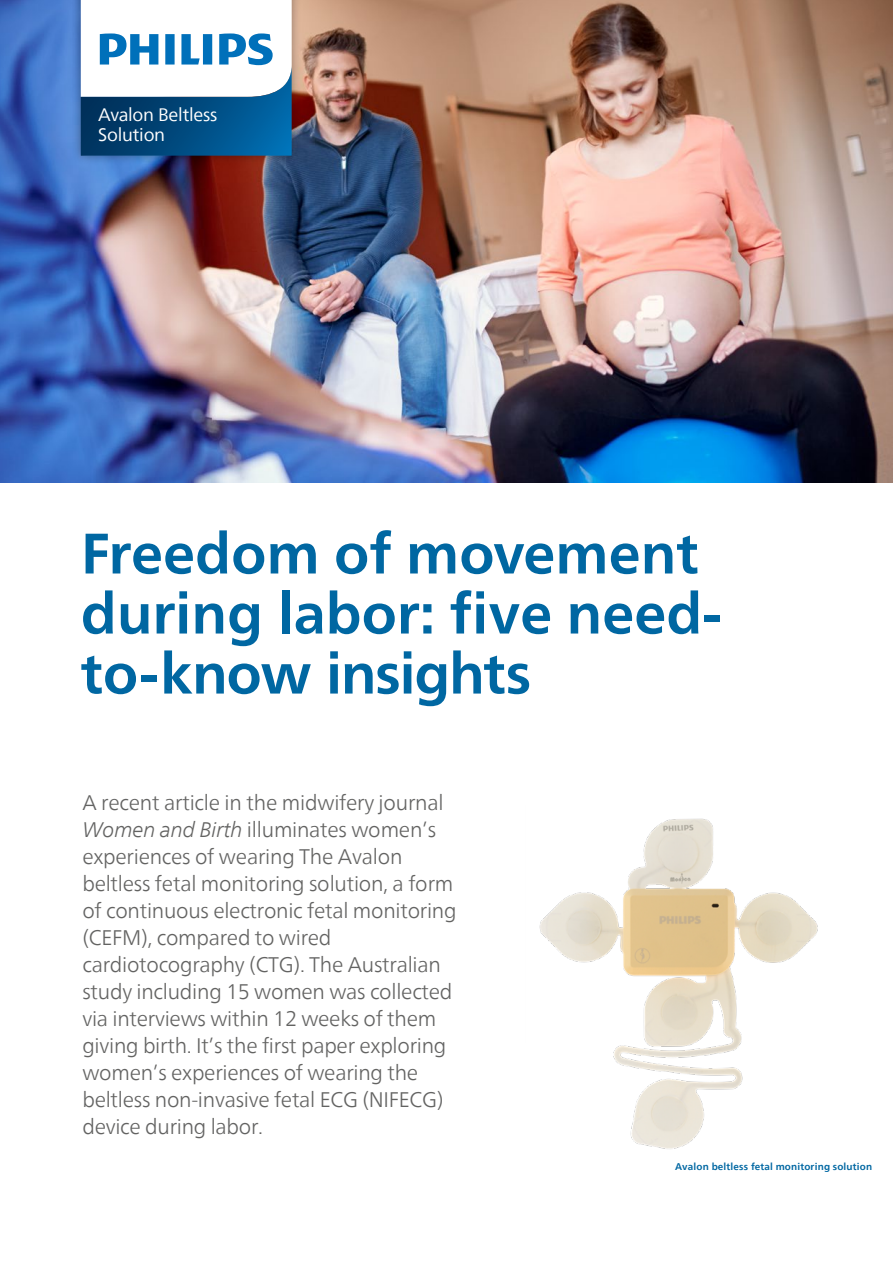
<style>
.page{position:relative;width:893px;height:1263px;background:#fff}
.page>*{position:absolute;margin:0;border:0;box-sizing:border-box;transform-origin:0 0}
.t1{font:700 57px/60px "Neue Frutiger World";color:#0067a2}
.t2{font:300 21px/27px "Neue Frutiger World";letter-spacing:-.015em;color:#636362}
.t3{font:18px/19.8px "Neue Frutiger World";letter-spacing:-.015em;color:#fff}
.t4{font:700 9.75px "Neue Frutiger World";letter-spacing:.02em;color:#0067a2}
.s1{font-style:italic}
</style>
<div class="page">
<img style="left:0;top:0;width:893px;height:482px">
<img style="left:539px;top:818px;width:279px;height:331px">
<div style="left:72px;top:0;width:229px;height:165px;background:#000;opacity:.35"></div>
<div style="left:79px;top:0;width:213px;height:158px;background:#000;opacity:.35"></div>
<svg style="left:81px;top:0;width:211px;height:156px"></svg>
<p class="t3" style="left:98px;top:105px;width:121px">Avalon Beltless<br>Solution</p>
<h1 class="t1" style="left:81px;top:523px;width:642px">Freedom of movement during labor: five need&shy;to-know insights</h1>
<p class="t2" style="left:82px;top:789px;width:376px">A recent article in the midwifery journal <span class="s1">Women and Birth</span> illuminates women’s experiences of wearing The Avalon beltless fetal monitoring solution, a form of continuous electronic fetal monitoring (CEFM), compared to wired cardiotocography (CTG). The Australian study including 15 women was collected via interviews within 12 weeks of them giving birth. It’s the first paper exploring women’s experiences of wearing the beltless non-invasive fetal ECG (NIFECG) device during labor.</p>
<p class="t4" style="left:675px;top:1157px;width:199px">Avalon beltless fetal monitoring solution</p>
</div>
